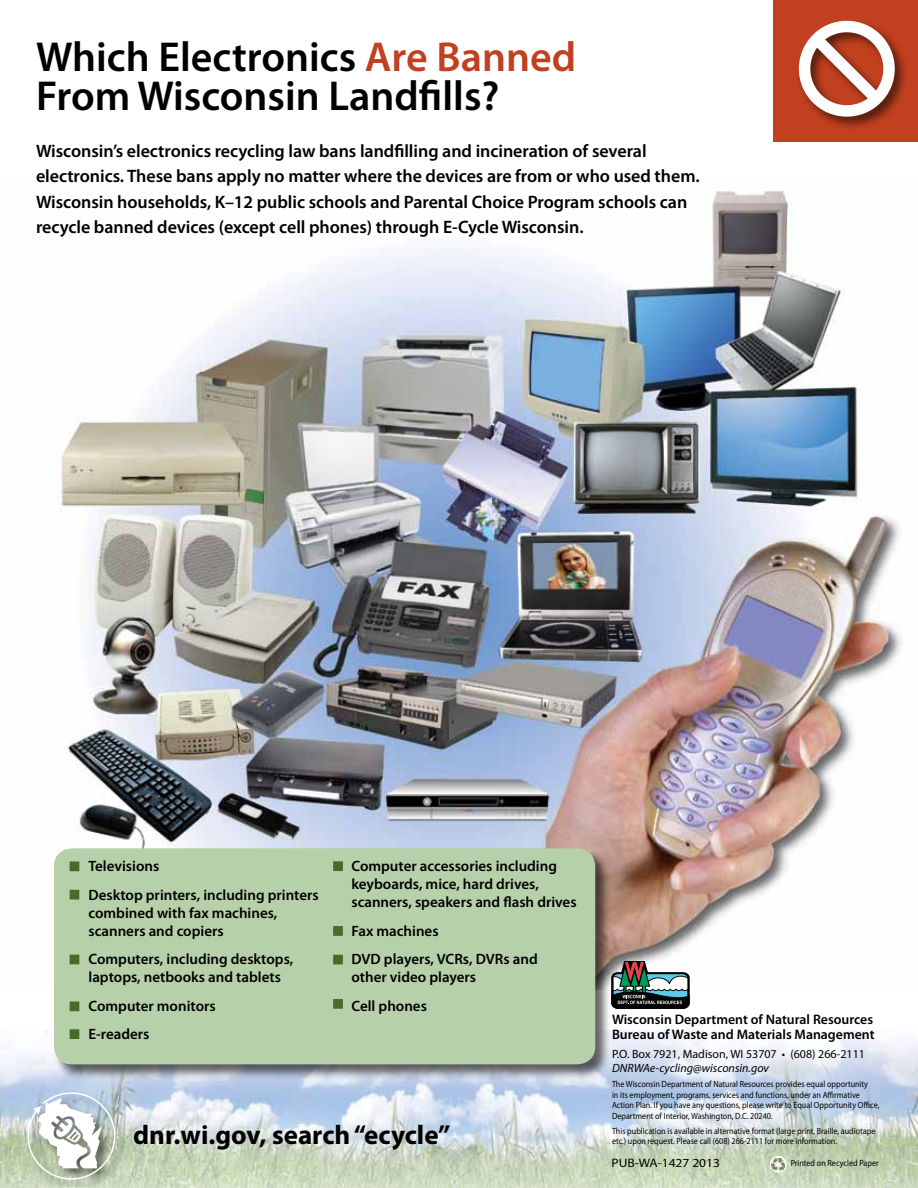
<style>
.page{position:relative;width:918px;height:1188px;background:#fff}
.page>*{position:absolute;margin:0;border:0;box-sizing:border-box;transform-origin:0 0}
.t1{font:600 42px/39px "Myriad Pro";color:#000}
.t2{font:700 27px "Myriad Pro";color:#000}
.t3{font:600 18px/25.5px "Myriad Pro";letter-spacing:-.005em;color:#000}
.t4{font:600 15px/18px "Myriad Pro";color:#000}
.t5{font:600 13.8px "Myriad Pro";color:#000}
.t6{font:12.3px "Myriad Pro";color:#000;scale:1.1 1}
.t7{font:12px "Myriad Pro";color:#000}
.t8{font:italic 12px "Myriad Pro";color:#000}
.t9{font:9px/10.5px "Myriad Pro";color:#000;scale:.9 1}
.s1{color:#c0401f}
</style>
<div class="page">
<div style="left:773px;top:0;width:145px;height:141px;background:#c0401f"></div>
<img style="left:0;top:1031px;width:918px;height:157px">
<img style="left:61px;top:191px;width:841px;height:799px">
<div style="left:53px;top:847px;width:558px;height:233px;background:#000;opacity:.61"></div>
<div style="left:54px;top:848px;width:541px;height:216px;background:#b6d1a9;border-radius:18px"></div>
<img style="left:771px;top:1156px;width:15px;height:16px">
<div style="left:25px;top:1091px;width:104px;height:96px;background:#000;opacity:.55"></div>
<img style="left:20px;top:1079px;width:102px;height:108px">
<div style="left:797px;top:19px;width:112px;height:112px;background:#000;opacity:.55"></div>
<div style="left:799px;top:21px;width:96px;height:96px;border:11px solid #fff;border-radius:50%"></div>
<svg style="left:802px;top:24px;width:91px;height:91px"></svg>
<svg style="left:612px;top:961px;width:77px;height:48px"></svg>
<div style="left:70px;top:1029px;width:9px;height:10px;background:#456c2a;border:2px solid #456c2a"></div>
<div style="left:70px;top:1002px;width:9px;height:9px;background:#456c2a"></div>
<div style="left:70px;top:955px;width:9px;height:9px;background:#456c2a"></div>
<div style="left:70px;top:890px;width:9px;height:10px;background:#456c2a;border:2px solid #456c2a"></div>
<div style="left:70px;top:862px;width:9px;height:9px;background:#456c2a"></div>
<div style="left:333px;top:861px;width:10px;height:10px;background:#456c2a;border:2px solid #456c2a"></div>
<div style="left:333px;top:926px;width:10px;height:10px;background:#456c2a;border:2px solid #456c2a"></div>
<div style="left:333px;top:955px;width:10px;height:9px;background:#456c2a;border:2px solid #456c2a"></div>
<div style="left:333px;top:999px;width:10px;height:10px;background:#456c2a;border:2px solid #456c2a"></div>
<p class="t1" style="left:36px;top:36px;width:542px">Which Electronics <span class="s1">Are Banned<br></span>From Wisconsin Landfills?</p>
<p class="t3" style="left:36px;top:138px;width:665px">Wisconsin’s electronics recycling law bans landfilling and incineration of several electronics. These bans apply no matter where the devices are from or who used them.<br>Wisconsin households, K–12 public schools and Parental Choice Program schools can recycle banned devices (except cell phones) through E-Cycle Wisconsin.</p>
<p class="t4" style="left:88px;top:857px;width:72px">Televisions</p>
<p class="t4" style="left:88px;top:885px;width:232px">Desktop printers, including printers combined with fax machines, scanners and copiers</p>
<p class="t4" style="left:88px;top:950px;width:206px">Computers, including desktops, laptops, netbooks and tablets</p>
<p class="t4" style="left:88px;top:996px;width:129px">Computer monitors</p>
<p class="t4" style="left:88px;top:1025px;width:63px">E-readers</p>
<p class="t4" style="left:351px;top:857px;width:227px">Computer accessories including keyboards, mice, hard drives, scanners, speakers and flash drives</p>
<p class="t4" style="left:351px;top:921px;width:89px">Fax machines</p>
<p class="t4" style="left:351px;top:950px;width:188px">DVD players, VCRs, DVRs and other video players</p>
<p class="t4" style="left:351px;top:996px;width:77px">Cell phones</p>
<p class="t2" style="left:133px;top:1117px;width:319px">dnr.wi.gov, search “ecycle”</p>
<p class="t5" style="left:612px;top:1011px;width:263px">Wisconsin Department of Natural Resources</p>
<p class="t5" style="left:612px;top:1026px;width:264px">Bureau of Waste and Materials Management</p>
<p class="t7" style="left:612px;top:1046px;width:254px">P.O. Box 7921, Madison, WI 53707 • (608) 266-2111</p>
<p class="t8" style="left:612px;top:1061px;width:159px">DNRWAe-cycling@wisconsin.gov</p>
<p class="t9" style="left:612px;top:1079px;width:299px">The Wisconsin Department of Natural Resources provides equal opportunity<br>in its employment, programs, services and functions, under an Affirmative Action Plan. If you have any questions, please write to Equal Opportunity Office, Department of Interior, Washington, D.C. 20240.</p>
<p class="t9" style="left:612px;top:1125px;width:294px">This publication is available in alternative format (large print, Braille, audiotape etc.) upon request. Please call (608) 266-2111 for more information.</p>
<p class="t6" style="left:612px;top:1155px;width:100px">PUB-WA-1427 2013</p>
<p class="t9" style="left:791px;top:1158px;width:99px">Printed on Recycled Paper</p>
</div>
